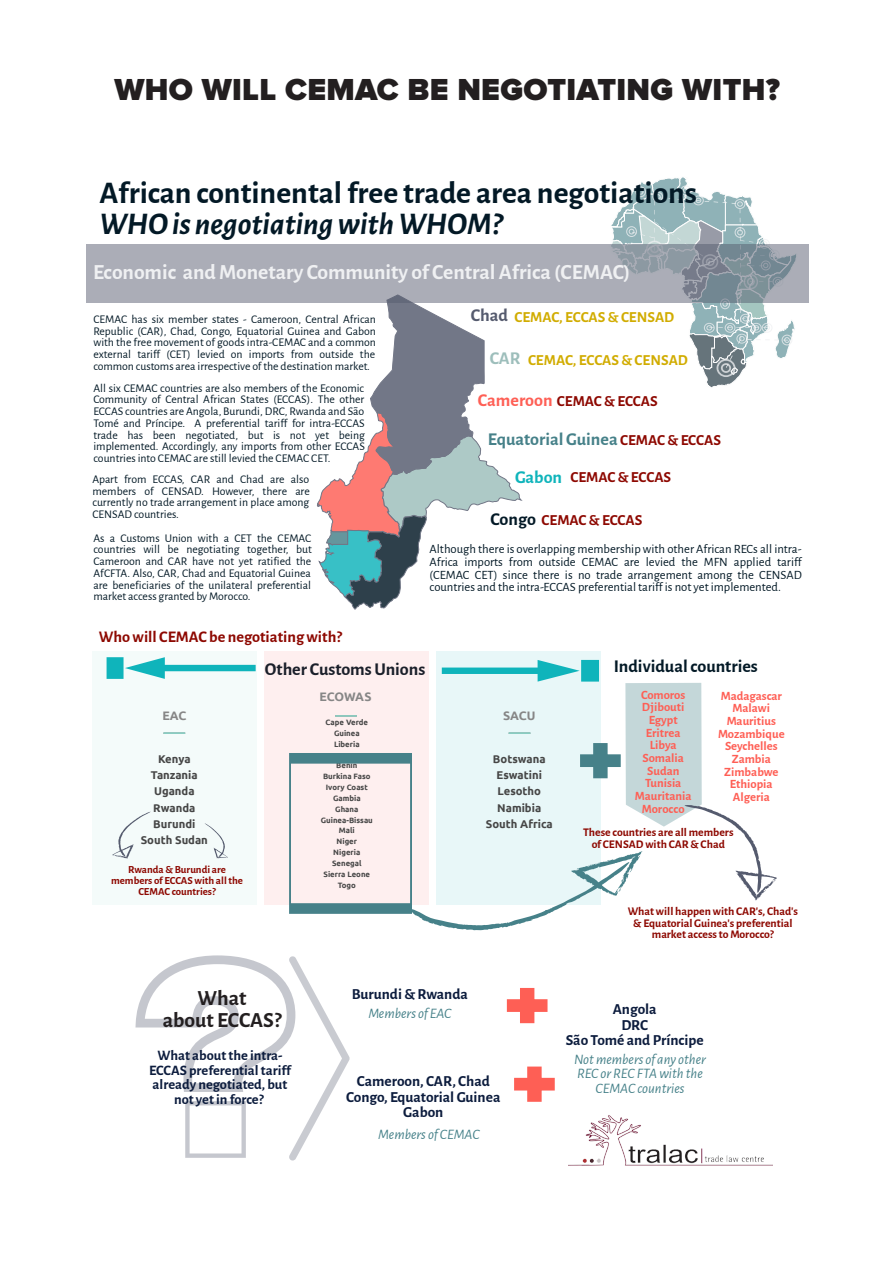
<style>
.page{position:relative;width:893px;height:1263px;background:#fff}
.page>*{position:absolute;margin:0;border:0;box-sizing:border-box;transform-origin:0 0}
.t1{font:700 31.65px/31.7px "Alegreya Sans";color:#031926}
.Section_Head{font:900 31.5px "Proxima Nova";letter-spacing:.01em;color:#231f20}
.t2{font:700 21.75px "Alegreya Sans";color:#eff0f2}
.t3{font:700 21.75px/21.8px "Alegreya Sans";color:#231f20;text-align:center}
.t4{font:700 18px "Alegreya Sans";color:#031926}
.t5{font:700 18px "Alegreya Sans";color:#468189}
.t6{font:700 18px "Alegreya Sans";color:#fe5f55}
.t7{font:700 18px "Alegreya Sans";letter-spacing:-.005em;color:#0fb4bb}
.t8{font:700 18px "Alegreya Sans";color:#555b6e}
.t9{font:700 18px "Alegreya Sans";color:#9dbebb}
.t10{font:700 16.2px "Alegreya Sans";color:#8d0801}
.t11{font:700 15.3px/15.3px "Alegreya Sans";color:#0c1c3d;text-align:center}
.t12{font:700 15.3px "Alegreya Sans";color:#8d0801}
.t13{font:700 15.3px "Alegreya Sans";color:#d1ac00}
.t14{font:italic 14.4px/14.4px "Alegreya Sans";color:#468189;text-align:center}
.t15{font:700 14.4px/14.4px "Alegreya Sans";color:#0c1c3d;text-align:center}
.t16{font:12.6px/12.6px "Alegreya Sans";color:#031926;text-align:justify}
.t17{font:700 12.6px/12.6px "Alegreya Sans";color:#fe5f55;text-align:center}
.t18{font:700 12.3px "Ubuntu";letter-spacing:-.005em;color:#868686}
.t19{font:11.7px/11.7px "Alegreya Sans";color:#031926;text-align:justify}
.t20{font:700 11.7px/11.7px "Alegreya Sans";color:#8d0801;text-align:center}
.t21{font:700 11.25px/16.2px "Ubuntu";color:#464646;text-align:center}
.t22{font:700 10.8px/10.8px "Alegreya Sans";color:#8d0801;text-align:center}
.t23{font:700 7.8px/10.8px "Ubuntu";color:#464646;text-align:center}
.s1{font-style:italic}
</style>
<div class="page">
<svg style="left:611px;top:177px;width:184px;height:211px"></svg>
<img style="left:568px;top:1115px;width:204px;height:51px">
<svg style="left:86px;top:244px;width:723px;height:59px;background:#a3a7b2"></svg>
<svg style="left:316px;top:294px;width:208px;height:316px"></svg>
<div style="left:92px;top:651px;width:165px;height:254px;background:#f4fbfa"></div>
<div style="left:265px;top:651px;width:164px;height:254px;background:#feefef"></div>
<div style="left:436px;top:651px;width:165px;height:254px;background:#e8f7f8"></div>
<hr style="left:163px;top:732px;width:22px;height:2px;background:#8fdfd1">
<svg style="left:107px;top:657px;width:149px;height:22px"></svg>
<svg style="left:289px;top:660px;width:488px;height:270px"></svg>
<svg style="left:205px;top:823px;width:23px;height:35px"></svg>
<svg style="left:112px;top:812px;width:38px;height:46px"></svg>
<svg style="left:507px;top:988px;width:40px;height:35px"></svg>
<svg style="left:514px;top:1066px;width:41px;height:36px"></svg>
<svg style="left:135px;top:955px;width:215px;height:205px"></svg>
<p class="Section_Head" style="left:115px;top:75px;width:667px">WHO WILL CEMAC BE NEGOTIATING WITH?</p>
<p class="t1" style="left:99px;top:174px;width:599px">African continentalfree trade area negotiations<br><span class="s1">WHOis negotiatingwithWHOM?</span></p>
<p class="t2" style="left:93px;top:256px;width:539px">Economic andMonetary Community of Central Africa (CEMAC)</p>
<p class="t19" style="left:93px;top:313px;width:284px">CEMAC has six member states - Cameroon, Central African Republic (CAR), Chad, Congo, Equatorial Guinea and Gabon with the free movement of goods intra-CEMAC and a common external tariff (CET) levied on imports from outside the common customs area irrespective of the destination market.</p>
<p class="t19" style="left:93px;top:381px;width:273px">All six CEMAC countries are also members of the Economic Community of Central African States (ECCAS). The other ECCAS countries are Angola, Burundi, DRC, Rwanda and São Tomé and Príncipe. A preferential tariff for intra-ECCAS trade has been negotiated, but is not yet being implemented. Accordingly, any imports from other ECCAS countries into CEMAC are still levied the CEMAC CET.</p>
<p class="t19" style="left:92px;top:473px;width:219px">Apart from ECCAS, CAR and Chad are also members of CENSAD. However, there are currently no trade arrangement in place among CENSAD countries.</p>
<p class="t19" style="left:93px;top:531px;width:220px">As a Customs Union with a CET the CEMAC countries will be negotiating together, but Cameroon and CAR have not yet ratified the AfCFTA. Also, CAR, Chad and Equatorial Guinea are beneficiaries of the unilateral preferential market access granted by Morocco.</p>
<p class="t8" style="left:471px;top:302px;width:39px">Chad</p>
<p class="t13" style="left:514px;top:306px;width:161px">CEMAC, ECCAS &amp; CENSAD</p>
<p class="t9" style="left:490px;top:345px;width:32px">CAR</p>
<p class="t13" style="left:528px;top:349px;width:161px">CEMAC, ECCAS &amp; CENSAD</p>
<p class="t6" style="left:478px;top:387px;width:76px">Cameroon</p>
<p class="t12" style="left:557px;top:390px;width:102px">CEMAC &amp; ECCAS</p>
<p class="t12" style="left:620px;top:429px;width:102px">CEMAC &amp; ECCAS</p>
<p class="t12" style="left:570px;top:466px;width:102px">CEMAC &amp; ECCAS</p>
<p class="t12" style="left:542px;top:509px;width:102px">CEMAC &amp; ECCAS</p>
<p class="t5" style="left:488px;top:426px;width:131px">Equatorial Guinea</p>
<p class="t7" style="left:515px;top:464px;width:49px">Gabon</p>
<p class="t4" style="left:491px;top:506px;width:47px">Congo</p>
<p class="t16" style="left:429px;top:542px;width:374px">Although there is overlapping membership with other African RECs all intra-Africa imports from outside CEMAC are levied the MFN applied tariff (CEMAC CET) since there is no trade arrangement among the CENSAD countries and the intra-ECCAS preferential tariff is not yet implemented.</p>
<p class="t10" style="left:99px;top:625px;width:245px">Whowill CEMAC be negotiatingwith?</p>
<p class="t4" style="left:265px;top:656px;width:162px">Other CustomsUnions</p>
<p class="t4" style="left:614px;top:653px;width:146px">Individualcountries</p>
<p class="t17" style="left:718px;top:688px;width:68px">Madagascar<br>Malawi<br>Mauritius<br>Mozambique<br>Seychelles<br>Zambia<br>Zimbabwe<br>Ethiopia<br>Algeria</p>
<p class="t17" style="left:635px;top:687px;width:58px">Comoros<br>Djibouti<br>Egypt<br>Eritrea<br>Libya<br>Somalia<br>Sudan<br>Tunisia<br>Mauritania<br>Morocco</p>
<p class="t18" style="left:320px;top:690px;width:53px">ECOWAS</p>
<p class="t18" style="left:162px;top:708px;width:25px">EAC</p>
<p class="t18" style="left:503px;top:709px;width:34px">SACU</p>
<p class="t23" style="left:326px;top:717px;width:44px">Cape Verde<br>Guinea<br>Liberia</p>
<p class="t23" style="left:321px;top:760px;width:54px">Benin<br>Burkina Faso<br>Ivory Coast<br>Gambia<br>Ghana<br>Guinea-Bissau<br>Mali<br>Niger<br>Nigeria<br>Senegal<br>Sierra Leone<br>Togo</p>
<p class="t21" style="left:486px;top:751px;width:68px">Botswana<br>Eswatini<br>Lesotho<br>Namibia<br>South Africa</p>
<p class="t21" style="left:141px;top:751px;width:69px">Kenya<br>Tanzania<br>Uganda<br>Rwanda<br>Burundi<br>South Sudan</p>
<p class="t20" style="left:583px;top:826px;width:152px">These countries are all members of CENSADwith CAR &amp; Chad</p>
<p class="t22" style="left:111px;top:863px;width:134px">Rwanda &amp; Burundi are members of ECCASwith allthe<br>CEMAC countries?</p>
<p class="t3" style="left:163px;top:986px;width:120px">What<br>about ECCAS?</p>
<p class="t15" style="left:149px;top:1047px;width:143px">What aboutthe intra-<br>ECCAS preferentialtariff already negotiated, but not yetin force?</p>
<p class="t11" style="left:352px;top:985px;width:118px">Burundi &amp; Rwanda</p>
<p class="t14" style="left:368px;top:1005px;width:85px">Members of EAC</p>
<p class="t11" style="left:346px;top:1073px;width:156px">Cameroon, CAR, Chad<br>Congo, Equatorial Guinea<br>Gabon</p>
<p class="t14" style="left:378px;top:1126px;width:103px">Members of CEMAC</p>
<p class="t20" style="left:628px;top:904px;width:172px">Whatwill happenwith CAR's, Chad's &amp; Equatorial Guinea's preferential market accesstoMorocco?</p>
<p class="t11" style="left:566px;top:1000px;width:139px">Angola<br>DRC<br>São Tomé and Príncipe</p>
<p class="t14" style="left:574px;top:1051px;width:133px">Not members of any other<br>REC or REC FTAwith the<br>CEMAC countries</p>
</div>
